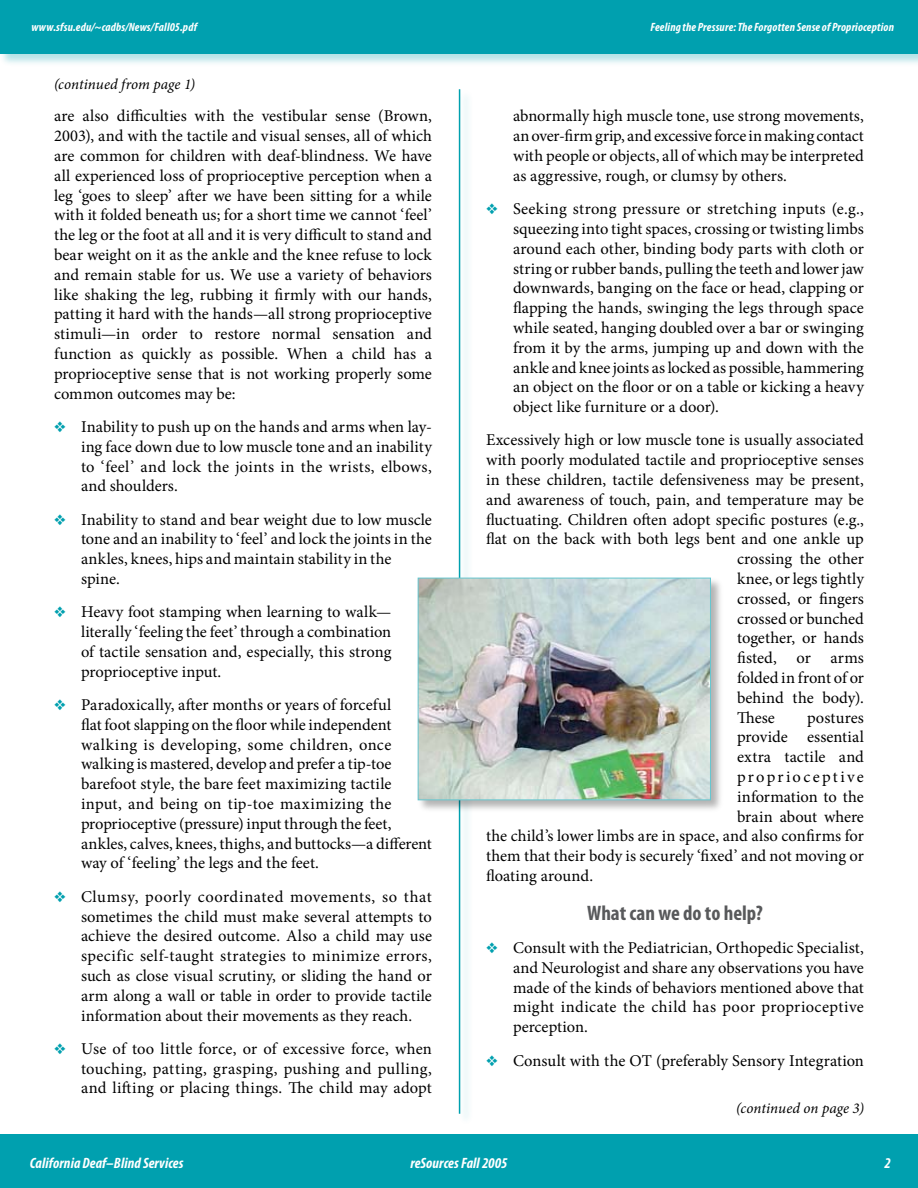
<style>
.page{position:relative;width:918px;height:1188px;background:#fff}
.page>*{position:absolute;margin:0;border:0;box-sizing:border-box;transform-origin:0 0}
.t1{font:700 condensed 21px "Myriad Pro";color:#58595b}
.t2{font:16.5px/19.8px "Minion Pro";letter-spacing:.005em;color:#000;text-align:justify}
.t3{font:16.5px "Minion Pro";letter-spacing:.13em;color:#000}
.t4{font:italic 700 condensed 15px "Myriad Pro";letter-spacing:.005em;color:#fff}
.t5{font:italic 15px "Minion Pro";color:#000}
.t6{font:italic 700 condensed 12px "Myriad Pro";letter-spacing:.01em;color:#fff}
</style>
<div class="page">
<div style="left:0;top:1134px;width:918px;height:54px;background:#00a0af"></div>
<div style="left:0;top:0;width:918px;height:68px;background:#00a0af;opacity:.3"></div>
<div style="left:0;top:0;width:918px;height:54px;background:#00a0af"></div>
<div style="left:457px;top:88px;width:17px;height:1039px;background:#00a0af;opacity:.3"></div>
<hr style="left:459px;top:89px;width:1px;height:1025px;background:#00a0af">
<div style="left:416px;top:576px;width:309px;height:238px;background:#000;opacity:.3"></div>
<img style="left:417px;top:577px;width:294px;height:224px">
<p class="t6" style="left:32px;top:20px;width:167px">www.sfsu.edu/~cadbs/News/Fall05.pdf</p>
<p class="t6" style="left:651px;top:20px;width:245px">Feeling the Pressure: The Forgotten Sense of Proprioception</p>
<p class="t5" style="left:54px;top:74px;width:143px">(continued from page 1)</p>
<p class="t2" style="left:54px;top:106px;width:379px">are also difficulties with the vestibular sense (Brown, 2003), and with the tactile and visual senses, all of which are common for children with deaf-blindness. We have all experienced loss of proprioceptive perception when a leg ‘goes to sleep’ after we have been sitting for a while with it folded beneath us; for a short time we cannot ‘feel’ the leg or the foot at all and it is very difficult to stand and bear weight on it as the ankle and the knee refuse to lock and remain stable for us. We use a variety of behaviors like shaking the leg, rubbing it firmly with our hands, patting it hard with the hands—all strong proprioceptive stimuli—in order to restore normal sensation and function as quickly as possible. When a child has a proprioceptive sense that is not working properly some common outcomes may be:</p>
<p class="t2" style="left:81px;top:417px;width:352px">Inability to push up on the hands and arms when lay&shy;ing face down due to low muscle tone and an inability to ‘feel’ and lock the joints in the wrists, elbows, and shoulders.</p>
<p class="t2" style="left:81px;top:510px;width:352px;text-align:left">Inability to stand and bear weight due to low muscle tone and an inability to ‘feel’ and lock the joints in the ankles, knees, hips and maintain stability in the spine.</p>
<p class="t2" style="left:81px;top:602px;width:312px">Heavy foot stamping when learning to walk— literally ‘feeling the feet’ through a combination of tactile sensation and, especially, this strong proprioceptive input.</p>
<p class="t2" style="left:81px;top:695px;width:352px;text-align:left">Paradoxically, after months or years of forceful<br>flat foot slapping on the floor while independent walking is developing, some children, once walking is mastered, develop and prefer a tip-toe barefoot style, the bare feet maximizing tactile input, and being on tip-toe maximizing the proprioceptive (pressure) input through the feet, ankles, calves, knees, thighs, and buttocks—a different way of ‘feeling’ the legs and the feet.</p>
<p class="t2" style="left:81px;top:887px;width:353px">Clumsy, poorly coordinated movements, so that sometimes the child must make several attempts to achieve the desired outcome. Also a child may use specific self-taught strategies to minimize errors, such as close visual scrutiny, or sliding the hand or arm along a wall or table in order to provide tactile information about their movements as they reach.</p>
<p class="t2" style="left:81px;top:1039px;width:352px">Use of too little force, or of excessive force, when touching, patting, grasping, pushing and pulling, and lifting or placing things. The child may adopt</p>
<p class="t2" style="left:513px;top:106px;width:352px">abnormally high muscle tone, use strong movements, an over-firm grip, and excessive force in making contact with people or objects, all of which may be interpreted as aggressive, rough, or clumsy by others.</p>
<p class="t2" style="left:513px;top:199px;width:353px">Seeking strong pressure or stretching inputs (e.g., squeezing into tight spaces, crossing or twisting limbs around each other, binding body parts with cloth or string or rubber bands, pulling the teeth and lower jaw downwards, banging on the face or head, clapping or flapping the hands, swinging the legs through space while seated, hanging doubled over a bar or swinging from it by the arms, jumping up and down with the ankle and knee joints as locked as possible, hammering an object on the floor or on a table or kicking a heavy object like furniture or a door).</p>
<p class="t2" style="left:486px;top:430px;width:379px">Excessively high or low muscle tone is usually associated</p>
<p class="t2" style="left:486px;top:450px;width:379px">with poorly modulated tactile and proprioceptive senses</p>
<p class="t2" style="left:486px;top:470px;width:379px">in these children, tactile defensiveness may be present,</p>
<p class="t2" style="left:486px;top:490px;width:379px">and awareness of touch, pain, and temperature may be</p>
<p class="t2" style="left:486px;top:510px;width:379px">fluctuating. Children often adopt specific postures (e.g.,</p>
<p class="t2" style="left:486px;top:529px;width:379px">flat on the back with both legs bent and one ankle up</p>
<p class="t2" style="left:737px;top:549px;width:128px">crossing the other</p>
<p class="t2" style="left:737px;top:569px;width:128px">knee, or legs tightly</p>
<p class="t2" style="left:737px;top:589px;width:128px">crossed, or fingers</p>
<p class="t2" style="left:737px;top:609px;width:128px">crossed or bunched</p>
<p class="t2" style="left:737px;top:628px;width:128px">together, or hands</p>
<p class="t2" style="left:737px;top:648px;width:128px">fisted, or arms</p>
<p class="t2" style="left:737px;top:668px;width:128px">folded in front of or</p>
<p class="t2" style="left:737px;top:688px;width:128px">behind the body).</p>
<p class="t2" style="left:737px;top:708px;width:39px">These</p>
<p class="t2" style="left:807px;top:708px;width:58px">postures</p>
<p class="t2" style="left:737px;top:727px;width:128px">provide essential</p>
<p class="t2" style="left:737px;top:747px;width:128px">extra tactile and</p>
<p class="t3" style="left:737px;top:766px;width:128px">proprioceptive</p>
<p class="t2" style="left:737px;top:787px;width:128px">information to the</p>
<p class="t2" style="left:737px;top:807px;width:128px">brain about where</p>
<p class="t2" style="left:486px;top:826px;width:379px">the child’s lower limbs are in space, and also confirms for</p>
<p class="t2" style="left:486px;top:846px;width:379px">them that their body is securely ‘fixed’ and not moving or</p>
<p class="t2" style="left:486px;top:866px;width:109px">floating around.</p>
<p class="t1" style="left:587px;top:900px;width:177px">What can we do to help?</p>
<p class="t2" style="left:513px;top:938px;width:353px">Consult with the Pediatrician, Orthopedic Specialist, and Neurologist and share any observations you have made of the kinds of behaviors mentioned above that might indicate the child has poor proprioceptive perception.</p>
<p class="t2" style="left:513px;top:1051px;width:353px">Consult with the OT (preferably Sensory Integration</p>
<p class="t5" style="left:736px;top:1098px;width:129px">(continued on page 3)</p>
<p class="t4" style="left:30px;top:1154px;width:155px">California Deaf–Blind Services</p>
<p class="t4" style="left:410px;top:1154px;width:99px">reSources Fall 2005</p>
</div>
